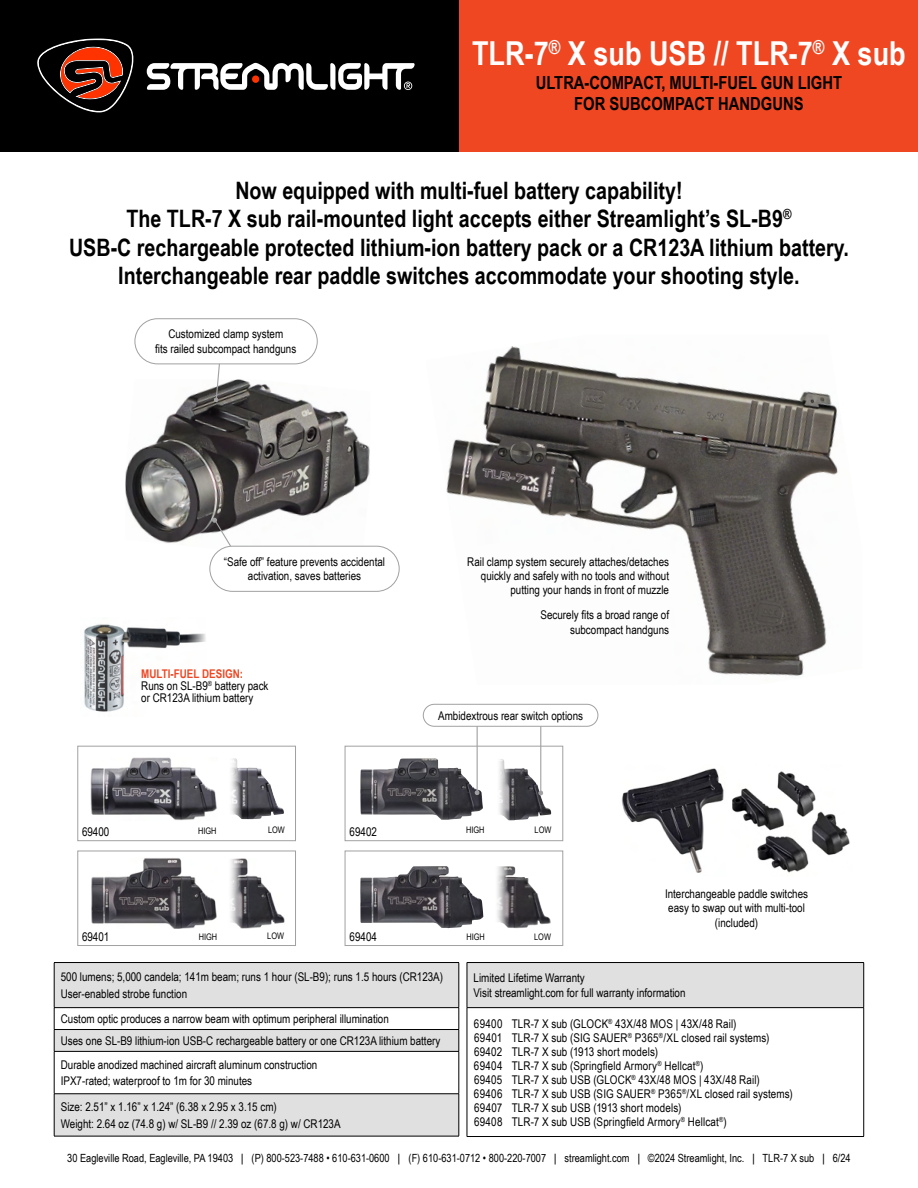
<style>
.page{position:relative;width:918px;height:1188px;background:#fff}
.page>*{position:absolute;margin:0;border:0;box-sizing:border-box;transform-origin:0 0}
.t1{font:700 33px "Arial Narrow";color:#fff}
.t2{font:700 24px/28.5px "Arial Narrow";color:#000;text-align:center}
.t3{font:700 18px "Arial Narrow";color:#000}
.Output_bullets{font:12px/14.4px "Arial Narrow";color:#000}
._19_Part__Descriptions{font:12px "Arial Narrow";letter-spacing:.015em;color:#000}
.t4{font:11.25px "Arial Narrow";color:#000}
.t5{font:9px "Arial Narrow";color:#000}
.s1{font-weight:700;color:#ef4722}
.s2{font-family:"Arial"}
</style>
<div class="page">
<div style="left:467px;top:963px;width:397px;height:45px;background:#e0e0e0"></div>
<hr style="left:467px;top:962px;width:397px;height:1px;background:#000">
<hr style="left:467px;top:963px;width:1px;height:44px;background:#000">
<hr style="left:863px;top:963px;width:1px;height:44px;background:#000">
<hr style="left:467px;top:1007px;width:397px;height:1px;background:#000">
<hr style="left:467px;top:1008px;width:1px;height:128px;background:#000">
<hr style="left:863px;top:1008px;width:1px;height:128px;background:#000">
<hr style="left:467px;top:1136px;width:397px;height:1px;background:#000">
<div style="left:459px;top:0;width:459px;height:151px;background:#ef4722"></div>
<div style="left:0;top:0;width:459px;height:151px;background:#000"></div>
<svg style="left:55px;top:963px;width:404px;height:173px;fill:#e0e0e0"></svg>
<hr style="left:54px;top:1051px;width:405px;height:1px;background:#000">
<hr style="left:54px;top:1052px;width:1px;height:42px;background:#000">
<hr style="left:459px;top:1052px;width:1px;height:42px;background:#000">
<hr style="left:54px;top:1093px;width:405px;height:1px;background:#000">
<hr style="left:54px;top:1094px;width:1px;height:42px;background:#000">
<hr style="left:459px;top:1094px;width:1px;height:42px;background:#000">
<hr style="left:54px;top:1136px;width:405px;height:1px;background:#000">
<hr style="left:54px;top:962px;width:405px;height:1px;background:#000">
<hr style="left:54px;top:963px;width:1px;height:44px;background:#000">
<hr style="left:459px;top:963px;width:1px;height:44px;background:#000">
<hr style="left:54px;top:1007px;width:405px;height:1px;background:#000">
<hr style="left:54px;top:1029px;width:405px;height:1px;background:#000">
<svg style="left:54px;top:1008px;width:1px;height:43px"></svg>
<svg style="left:459px;top:1008px;width:1px;height:43px"></svg>
<img style="left:446px;top:346px;width:392px;height:330px">
<img style="left:125px;top:379px;width:245px;height:167px">
<svg style="left:212px;top:518px;width:37px;height:40px"></svg>
<div style="left:210px;top:546px;width:189px;height:45px;background:#fff;border-radius:23px"></div>
<div style="left:209px;top:546px;width:191px;height:46px;border:1px solid #a1a1a1;border-radius:23px"></div>
<svg style="left:213px;top:364px;width:11px;height:39px"></svg>
<div style="left:135px;top:318px;width:183px;height:46px;border:1px solid #a1a1a1;border-radius:23px"></div>
<div style="left:345px;top:851px;width:218px;height:95px;border:1px solid #a1a1a1"></div>
<img style="left:621px;top:768px;width:103px;height:105px">
<img style="left:732px;top:771px;width:118px;height:102px">
<img style="left:91px;top:758px;width:126px;height:63px">
<div style="left:78px;top:746px;width:218px;height:95px;border:1px solid #a1a1a1"></div>
<div style="left:345px;top:746px;width:218px;height:95px;border:1px solid #a1a1a1"></div>
<div style="left:78px;top:851px;width:218px;height:95px;border:1px solid #a1a1a1"></div>
<img style="left:84px;top:624px;width:122px;height:88px">
<svg style="left:147px;top:62px;width:268px;height:28px"></svg>
<svg style="left:37px;top:39px;width:97px;height:73px"></svg>
<img style="left:91px;top:858px;width:126px;height:70px">
<img style="left:230px;top:859px;width:54px;height:70px">
<img style="left:231px;top:758px;width:53px;height:61px">
<img style="left:360px;top:758px;width:123px;height:62px">
<img style="left:499px;top:759px;width:52px;height:61px">
<svg style="left:473px;top:790px;width:8px;height:6px"></svg>
<hr style="left:477px;top:725px;width:1px;height:68px;background:#a1a1a1">
<svg style="left:537px;top:790px;width:7px;height:7px"></svg>
<hr style="left:540px;top:725px;width:1px;height:68px;background:#a1a1a1">
<div style="left:423px;top:704px;width:175px;height:23px;border:1px solid #a1a1a1;border-radius:11px"></div>
<img style="left:360px;top:866px;width:123px;height:62px">
<img style="left:497px;top:866px;width:54px;height:62px">
<p class="t1" style="left:472px;top:28px;width:435px">TLR-7<sup>®</sup> X sub USB // TLR-7<sup>®</sup> X sub</p>
<p class="t3" style="left:536px;top:69px;width:308px">ULTRA-COMPACT, MULTI-FUEL GUN LIGHT</p>
<p class="t3" style="left:574px;top:90px;width:231px">FOR SUBCOMPACT HANDGUNS</p>
<p class="t2" style="left:127px;top:175px;width:666px">Now equipped with multi-fuel battery capability!<br>The TLR-7 X sub rail-mounted light accepts either Streamlight’s SL-B9<sup>®</sup></p>
<p class="t2" style="left:69px;top:232px;width:781px">USB-C rechargeable protected lithium-ion battery pack or a CR123A lithium battery.<br>Interchangeable rear paddle switches accommodate your shooting style.</p>
<p class="Output_bullets" style="left:168px;top:327px;width:116px">Customized clamp system</p>
<p class="Output_bullets" style="left:155px;top:341px;width:143px">fits railed subcompact handguns</p>
<p class="Output_bullets" style="left:224px;top:554px;width:163px;text-align:center">“Safe off” feature prevents accidental activation, saves batteries</p>
<p class="Output_bullets" style="left:141px;top:667px;width:129px;line-height:12px"><span class="s1">MULTI-FUEL DESIGN:<br></span>Runs on SL-B9<sup>®</sup> battery pack or CR123A lithium battery</p>
<p class="Output_bullets" style="left:467px;top:554px;width:203px;text-align:right">Rail clamp system securely attaches/detaches quickly and safely with no tools and without putting your hands in front of muzzle</p>
<p class="Output_bullets" style="left:541px;top:607px;width:130px">Securely fits a broad range of</p>
<p class="Output_bullets" style="left:570px;top:622px;width:101px">subcompact handguns</p>
<p class="Output_bullets" style="left:438px;top:708px;width:146px">Ambidextrous rear switch options</p>
<p class="Output_bullets" style="left:82px;top:824px;width:29px">69400</p>
<p class="t5" style="left:198px;top:824px;width:20px">HIGH</p>
<p class="t5" style="left:268px;top:824px;width:18px">LOW</p>
<p class="t5" style="left:466px;top:824px;width:20px">HIGH</p>
<p class="Output_bullets" style="left:350px;top:824px;width:29px">69402</p>
<p class="t5" style="left:535px;top:824px;width:18px">LOW</p>
<p class="Output_bullets" style="left:82px;top:929px;width:29px">69401</p>
<p class="t5" style="left:199px;top:930px;width:20px">HIGH</p>
<p class="t5" style="left:267px;top:929px;width:18px">LOW</p>
<p class="Output_bullets" style="left:350px;top:929px;width:29px">69404</p>
<p class="t5" style="left:466px;top:930px;width:20px">HIGH</p>
<p class="t5" style="left:534px;top:930px;width:18px">LOW</p>
<p class="Output_bullets" style="left:665px;top:886px;width:145px;text-align:center">Interchangeable paddle switches easy to swap out with multi-tool (included)</p>
<p class="Output_bullets" style="left:61px;top:968px;width:384px;line-height:16.5px">500 lumens; 5,000 candela; 141m beam; runs 1 hour (SL-B9); runs 1.5 hours (CR123A)<br>User-enabled strobe function</p>
<p class="Output_bullets" style="left:61px;top:1011px;width:330px">Custom optic produces a narrow beam with optimum peripheral illumination</p>
<p class="Output_bullets" style="left:61px;top:1033px;width:381px">Uses one SL-B9 lithium-ion USB-C rechargeable battery or one CR123A lithium battery</p>
<p class="Output_bullets" style="left:61px;top:1057px;width:258px">Durable anodized machined aircraft aluminum construction</p>
<p class="Output_bullets" style="left:61px;top:1073px;width:193px">IPX7-rated; waterproof to 1m for 30 minutes</p>
<p class="Output_bullets" style="left:61px;top:1098px;width:281px;line-height:16.5px">Size: 2.51” x 1.16” x 1.24” (6.38 x 2.95 x 3.15 cm)<br>Weight: 2.64 oz (74.8 g) w/ SL-B9 // 2.39 oz (67.8 g) w/ CR123A</p>
<p class="Output_bullets" style="left:474px;top:970px;width:113px">Limited Lifetime Warranty</p>
<p class="Output_bullets" style="left:474px;top:985px;width:214px">Visit streamlight.com for full warranty information</p>
<p class="_19_Part__Descriptions" style="left:474px;top:1015px;width:30px">69400</p>
<p class="_19_Part__Descriptions" style="left:512px;top:1015px;width:226px">TLR-7 X sub (GLOCK<sup>®</sup> 43X/48 MOS | 43X/48 Rail)</p>
<p class="_19_Part__Descriptions" style="left:474px;top:1029px;width:30px">69401</p>
<p class="_19_Part__Descriptions" style="left:512px;top:1029px;width:259px">TLR-7 X sub (SIG SAUER<sup>®</sup> P365<sup>®</sup>/XL closed rail systems)</p>
<p class="_19_Part__Descriptions" style="left:474px;top:1043px;width:30px">69402</p>
<p class="_19_Part__Descriptions" style="left:512px;top:1043px;width:148px">TLR-7 X sub (1913 short models)</p>
<p class="_19_Part__Descriptions" style="left:474px;top:1057px;width:30px">69404</p>
<p class="_19_Part__Descriptions" style="left:512px;top:1057px;width:193px">TLR-7 X sub (Springfield Armory<sup>®</sup> Hellcat<sup>®</sup>)</p>
<p class="_19_Part__Descriptions" style="left:474px;top:1071px;width:30px">69405</p>
<p class="_19_Part__Descriptions" style="left:512px;top:1071px;width:250px">TLR-7 X sub USB (GLOCK<sup>®</sup> 43X/48 MOS | 43X/48 Rail)</p>
<p class="_19_Part__Descriptions" style="left:474px;top:1085px;width:30px">69406</p>
<p class="_19_Part__Descriptions" style="left:512px;top:1085px;width:283px">TLR-7 X sub USB (SIG SAUER<sup>®</sup> P365<sup>®</sup>/XL closed rail systems)</p>
<p class="_19_Part__Descriptions" style="left:474px;top:1099px;width:30px">69407</p>
<p class="_19_Part__Descriptions" style="left:512px;top:1099px;width:171px">TLR-7 X sub USB (1913 short models)</p>
<p class="_19_Part__Descriptions" style="left:474px;top:1113px;width:30px">69408</p>
<p class="_19_Part__Descriptions" style="left:512px;top:1113px;width:217px">TLR-7 X sub USB (Springfield Armory<sup>®</sup> Hellcat<sup>®</sup>)</p>
<p class="t4" style="left:67px;top:1150px;width:785px">30 Eagleville Road, Eagleville, PA 19403 <span class="s2">|</span> (P) 800-523-7488 • 610-631-0600 <span class="s2">|</span> (F) 610-631-0712 • 800-220-7007 <span class="s2">|</span> streamlight.com <span class="s2">|</span> ©2024 Streamlight, Inc. <span class="s2">|</span> TLR-7 X sub <span class="s2">|</span> 6/24</p>
</div>
